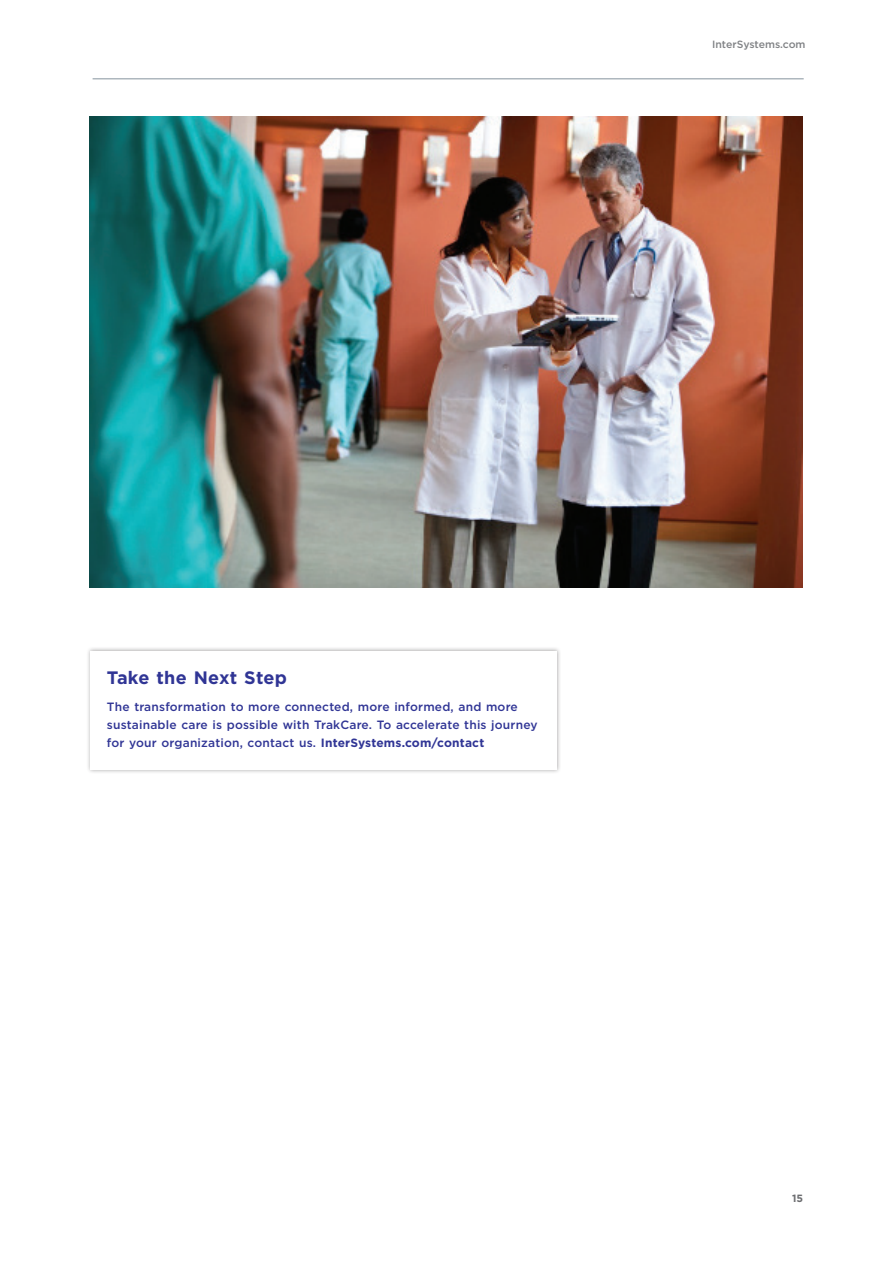
<style>
.page{position:relative;width:893px;height:1263px;background:#fff}
.page>*{position:absolute;margin:0;border:0;box-sizing:border-box;transform-origin:0 0}
.Body_Text_Chronicle{font:700 18px "Gotham";letter-spacing:.015em;color:#303595}
.Body_Text_Chronicle-2{font:500 12px/18px "Gotham";letter-spacing:.015em;color:#303595}
.t1{font:500 10.5px "Gotham";color:#808285}
.MetaData_Page_Number{font:700 10.5px "Gotham";color:#6c6d70}
.s1{font-weight:700}
</style>
<div class="page">
<hr style="left:93px;top:78px;width:711px;height:1px;background:#86939e">
<img style="left:89px;top:117px;width:714px;height:471px">
<div style="left:86px;top:646px;width:475px;height:128px;background:#231f20;opacity:.4"></div>
<div style="left:90px;top:651px;width:467px;height:118px;background:#fff"></div>
<p class="t1" style="left:712px;top:38px;width:95px">InterSystems.com</p>
<p class="Body_Text_Chronicle" style="left:107px;top:666px;width:181px">Take the Next Step</p>
<p class="Body_Text_Chronicle-2" style="left:107px;top:698px;width:432px">The transformation to more connected, more informed, and more sustainable care is possible with TrakCare. To accelerate this journey for your organization, contact us. <span class="s1">InterSystems.com/contact</span></p>
<p class="MetaData_Page_Number" style="left:792px;top:1191px;width:13px">15</p>
</div>
